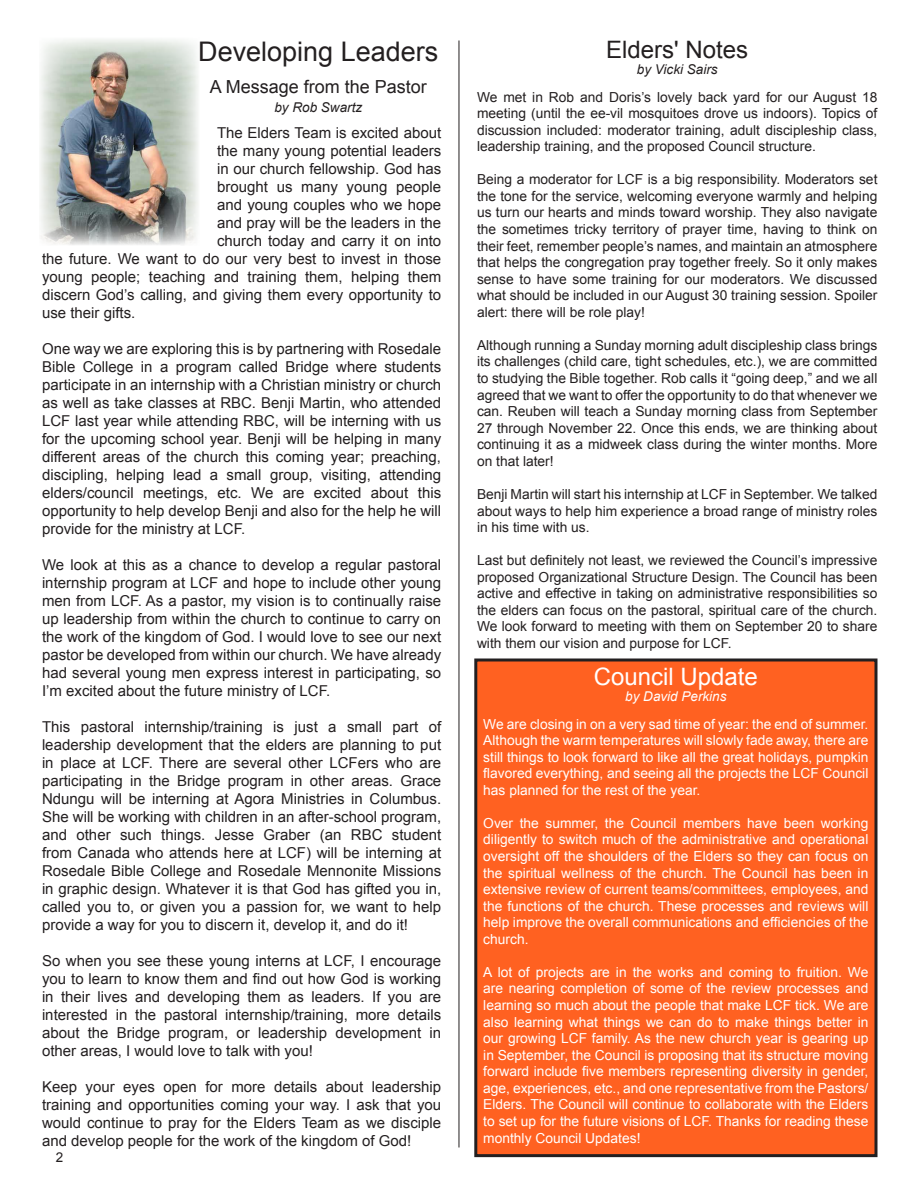
<style>
.page{position:relative;width:918px;height:1188px;background:#fff}
.page>*{position:absolute;margin:0;border:0;box-sizing:border-box;transform-origin:0 0}
.body_text{font:27px "Arial";color:#231f20}
.t1{font:24px "Arial";color:#fff}
.t2{font:24px "Arial";color:#231f20}
.t3{font:18px "Arial";color:#231f20}
.body_text-2{font:15px/18px "Arial";color:#231f20;text-align:justify}
.body_text-3{font:13.8px/16.5px "Arial";color:#231f20;text-align:justify}
.body_text-4{font:13.8px/16.5px "Arial";color:#fff;text-align:justify}
.t4{font:italic 13.5px "Arial";color:#231f20}
.t5{font:italic 13.5px "Arial";color:#fff}
.t6{font:13.5px "Arial";color:#231f20}
</style>
<div class="page">
<img style="left:40px;top:39px;width:159px;height:206px">
<hr style="left:459px;top:40px;width:1px;height:1108px;background:#231f20">
<div style="left:476px;top:660px;width:400px;height:496px;background:#ff6121"></div>
<div style="left:474px;top:658px;width:404px;height:499px;border:3px solid #231f20"></div>
<p class="body_text" style="left:198px;top:33px;width:242px">Developing Leaders</p>
<p class="t3" style="left:210px;top:75px;width:219px">A Message from the Pastor</p>
<p class="t4" style="left:274px;top:99px;width:89px">by Rob Swartz</p>
<p class="body_text-2" style="left:217px;top:123px;width:226px">The Elders Team is excited about</p>
<p class="body_text-2" style="left:217px;top:141px;width:226px">the many young potential leaders</p>
<p class="body_text-2" style="left:217px;top:159px;width:226px">in our church fellowship. God has</p>
<p class="body_text-2" style="left:217px;top:177px;width:226px">brought us many young people</p>
<p class="body_text-2" style="left:217px;top:195px;width:226px">and young couples who we hope</p>
<p class="body_text-2" style="left:217px;top:213px;width:226px">and pray will be the leaders in the</p>
<p class="body_text-2" style="left:217px;top:231px;width:226px">church today and carry it on into</p>
<p class="body_text-2" style="left:42px;top:249px;width:401px">the future. We want to do our very best to invest in those</p>
<p class="body_text-2" style="left:42px;top:267px;width:401px">young people; teaching and training them, helping them</p>
<p class="body_text-2" style="left:42px;top:285px;width:401px">discern God’s calling, and giving them every opportunity to</p>
<p class="body_text-2" style="left:42px;top:303px;width:95px">use their gifts.</p>
<p class="body_text-2" style="left:42px;top:339px;width:401px">One way we are exploring this is by partnering with Rosedale Bible College in a program called Bridge where students participate in an internship with a Christian ministry or church as well as take classes at RBC. Benji Martin, who attended LCF last year while attending RBC, will be interning with us for the upcoming school year. Benji will be helping in many different areas of the church this coming year; preaching, discipling, helping lead a small group, visiting, attending elders/council meetings, etc. We are excited about this opportunity to help develop Benji and also for the help he will provide for the ministry at LCF.</p>
<p class="body_text-2" style="left:42px;top:555px;width:401px">We look at this as a chance to develop a regular pastoral internship program at LCF and hope to include other young men from LCF. As a pastor, my vision is to continually raise up leadership from within the church to continue to carry on the work of the kingdom of God. I would love to see our next pastor be developed from within our church. We have already had several young men express interest in participating, so I’m excited about the future ministry of LCF.</p>
<p class="body_text-2" style="left:42px;top:717px;width:401px">This pastoral internship/training is just a small part of leadership development that the elders are planning to put in place at LCF. There are several other LCFers who are participating in the Bridge program in other areas. Grace Ndungu will be interning at Agora Ministries in Columbus.<br>She will be working with children in an after-school program, and other such things. Jesse Graber (an RBC student from Canada who attends here at LCF) will be interning at Rosedale Bible College and Rosedale Mennonite Missions in graphic design. Whatever it is that God has gifted you in, called you to, or given you a passion for, we want to help provide a way for you to discern it, develop it, and do it!</p>
<p class="body_text-2" style="left:42px;top:951px;width:401px">So when you see these young interns at LCF, I encourage you to learn to know them and find out how God is working in their lives and developing them as leaders. If you are interested in the pastoral internship/training, more details about the Bridge program, or leadership development in other areas, I would love to talk with you!</p>
<p class="body_text-2" style="left:42px;top:1077px;width:401px">Keep your eyes open for more details about leadership training and opportunities coming your way. I ask that you would continue to pray for the Elders Team as we disciple and develop people for the work of the kingdom of God!</p>
<p class="t6" style="left:56px;top:1148px;width:9px">2</p>
<p class="t2" style="left:606px;top:34px;width:143px">Elders' Notes</p>
<p class="t4" style="left:637px;top:61px;width:82px">by Vicki Sairs</p>
<p class="body_text-3" style="left:477px;top:89px;width:402px">We met in Rob and Doris’s lovely back yard for our August 18 meeting (until the ee-vil mosquitoes drove us indoors). Topics of discussion included: moderator training, adult discipleship class, leadership training, and the proposed Council structure.</p>
<p class="body_text-3" style="left:477px;top:171px;width:402px">Being a moderator for LCF is a big responsibility. Moderators set the tone for the service, welcoming everyone warmly and helping us turn our hearts and minds toward worship. They also navigate the sometimes tricky territory of prayer time, having to think on their feet, remember people’s names, and maintain an atmosphere that helps the congregation pray together freely. So it only makes sense to have some training for our moderators. We discussed what should be included in our August 30 training session. Spoiler alert: there will be role play!</p>
<p class="body_text-3" style="left:477px;top:337px;width:402px">Although running a Sunday morning adult discipleship class brings its challenges (child care, tight schedules, etc.), we are committed to studying the Bible together. Rob calls it “going deep,” and we all agreed that we want to offer the opportunity to do that whenever we can. Reuben will teach a Sunday morning class from September 27 through November 22. Once this ends, we are thinking about continuing it as a midweek class during the winter months. More on that later!</p>
<p class="body_text-3" style="left:477px;top:486px;width:402px">Benji Martin will start his internship at LCF in September. We talked about ways to help him experience a broad range of ministry roles in his time with us.</p>
<p class="body_text-3" style="left:477px;top:552px;width:402px">Last but definitely not least, we reviewed the Council’s impressive proposed Organizational Structure Design. The Council has been active and effective in taking on administrative responsibilities so the elders can focus on the pastoral, spiritual care of the church.<br>We look forward to meeting with them on September 20 to share with them our vision and purpose for LCF.</p>
<p class="t1" style="left:594px;top:661px;width:166px">Council Update</p>
<p class="t5" style="left:625px;top:688px;width:103px">by David Perkins</p>
<p class="body_text-4" style="left:483px;top:716px;width:387px">We are closing in on a very sad time of year: the end of summer.<br>Although the warm temperatures will slowly fade away, there are still things to look forward to like all the great holidays, pumpkin flavored everything, and seeing all the projects the LCF Council has planned for the rest of the year.</p>
<p class="body_text-4" style="left:483px;top:815px;width:387px">Over the summer, the Council members have been working diligently to switch much of the administrative and operational oversight off the shoulders of the Elders so they can focus on the spiritual wellness of the church. The Council has been in extensive review of current teams/committees, employees, and the functions of the church. These processes and reviews will help improve the overall communications and efficiencies of the church.</p>
<p class="body_text-4" style="left:483px;top:964px;width:387px">A lot of projects are in the works and coming to fruition. We are nearing completion of some of the review processes and learning so much about the people that make LCF tick. We are also learning what things we can do to make things better in our growing LCF family. As the new church year is gearing up in September, the Council is proposing that its structure moving forward include five members representing diversity in gender, age, experiences, etc., and one representative from the Pastors/ Elders. The Council will continue to collaborate with the Elders to set up for the future visions of LCF. Thanks for reading these monthly Council Updates!</p>
</div>
